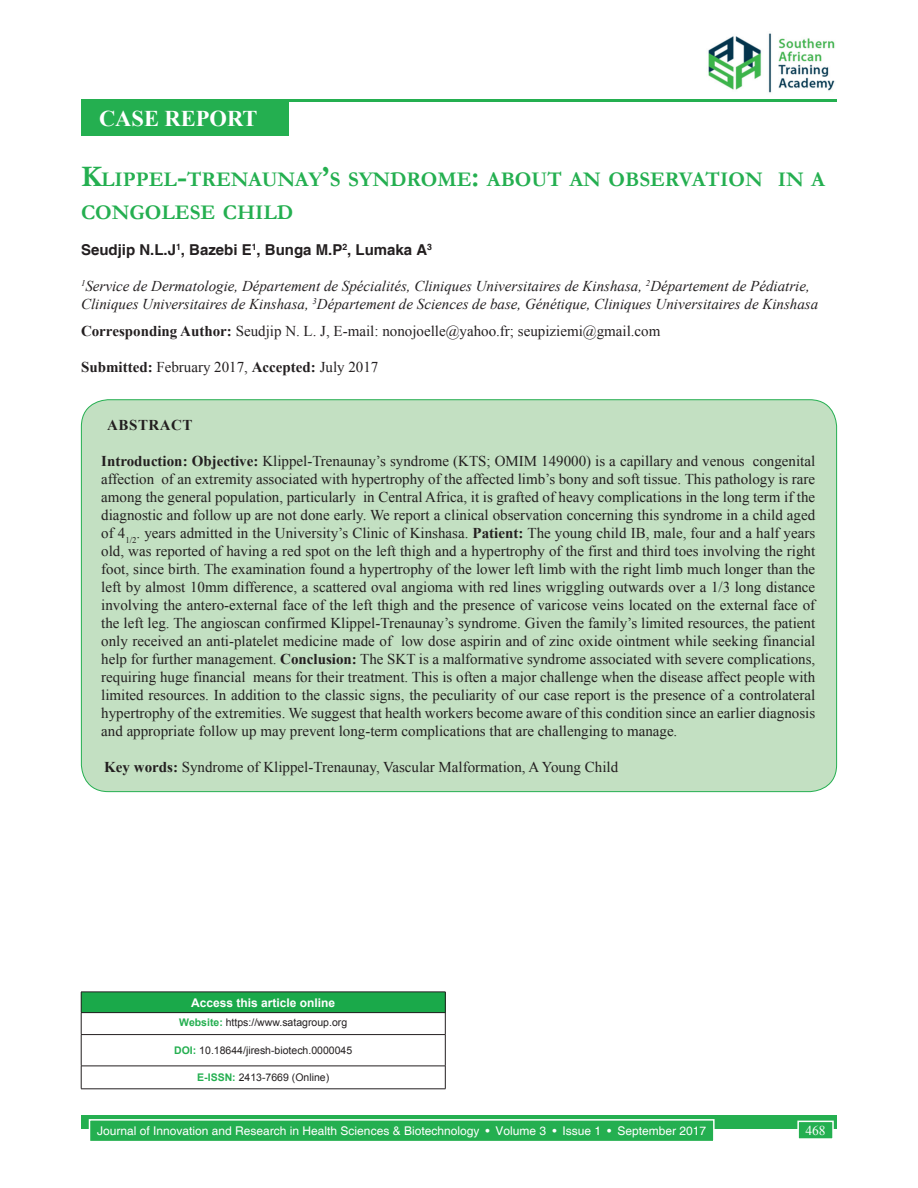
<style>
.page{position:relative;width:918px;height:1188px;background:#fff}
.page>*{position:absolute;margin:0;border:0;box-sizing:border-box;transform-origin:0 0}
.AH{font:700 22.5px "Times New Roman";color:#fff}
.AT{font:700 21px/33px "Garamond";color:#24af50}
.KWD{font:15px/18px "Times New Roman";color:#231f20;text-align:justify}
.AFF{font:italic 15px/18px "Times New Roman";color:#231f20}
.ADD{font:15px "Times New Roman";color:#231f20}
.AU{font:700 15px "Helvetica";color:#231f20}
.HIS{font:15px "Times New Roman";color:#231f20}
.ABSH{font:700 15px "Times New Roman";letter-spacing:.035em;color:#231f20}
.Folio{font:13.5px "Times New Roman";color:#fff}
.t1{font:12px "Helvetica";color:#fff}
.AAO{font:700 12px "Arial";color:#fff}
.WEBSITE{font:10.5px "Arial";color:#231f20}
.s1{font-size:30px}
.s2{font-weight:700}
.s3{font-weight:700;color:#24af50}
</style>
<div class="page">
<div style="left:81px;top:1116px;width:756px;height:13px;background:#24af50"></div>
<div style="left:90px;top:1120px;width:624px;height:22px;background:#24af50"></div>
<div style="left:89px;top:1119px;width:626px;height:23px;border:2px solid #fff"></div>
<div style="left:798px;top:1121px;width:35px;height:18px;background:#24af50"></div>
<div style="left:797px;top:1121px;width:37px;height:19px;border:2px solid #fff"></div>
<div style="left:81px;top:400px;width:756px;height:392px;background:#c3e0c2;border-radius:27px"></div>
<div style="left:81px;top:102px;width:207px;height:33px;background:#24af50"></div>
<div style="left:81px;top:992px;width:364px;height:21px;background:#1aa94a"></div>
<hr style="left:81px;top:992px;width:364px;height:1px;background:#231f20">
<hr style="left:81px;top:1012px;width:364px;height:1px;background:#231f20">
<svg style="left:81px;top:992px;width:1px;height:42px"></svg>
<hr style="left:81px;top:1035px;width:1px;height:31px;background:#231f20">
<hr style="left:81px;top:1066px;width:364px;height:1px;background:#231f20">
<svg style="left:81px;top:1066px;width:1px;height:23px"></svg>
<hr style="left:81px;top:1089px;width:364px;height:1px;background:#231f20">
<hr style="left:445px;top:1035px;width:1px;height:31px;background:#231f20">
<svg style="left:445px;top:1066px;width:1px;height:23px"></svg>
<hr style="left:81px;top:1034px;width:364px;height:1px;background:#231f20">
<svg style="left:445px;top:992px;width:1px;height:42px"></svg>
<hr style="left:81px;top:99px;width:756px;height:3px;background:#24af50">
<img style="left:708px;top:33px;width:127px;height:60px">
<p class="AH" style="left:99px;top:102px;width:160px">CASE REPORT</p>
<p class="AT" style="left:81px;top:163px;width:746px"><span class="s1">K</span>LIPPEL<span class="s1">-</span>TRENAUNAY<span class="s1">’</span>S SYNDROME<span class="s1">:</span> ABOUT AN OBSERVATION IN A<br>CONGOLESE CHILD</p>
<p class="AU" style="left:81px;top:241px;width:353px">Seudjip N.L.J<sup>1</sup>, Bazebi E<sup>1</sup>, Bunga M.P<sup>2</sup>, Lumaka A<sup>3</sup></p>
<p class="AFF" style="left:81px;top:277px;width:739px"><sup>1</sup>Service de Dermatologie, Département de Spécialités, Cliniques Universitaires de Kinshasa, <sup>2</sup>Département de Pédiatrie,<br>Cliniques Universitaires de Kinshasa, <sup>3</sup>Département de Sciences de base, Génétique, Cliniques Universitaires de Kinshasa</p>
<p class="ADD" style="left:81px;top:321px;width:581px"><span class="s2">Corresponding Author:</span> Seudjip N. L. J, E-mail: nonojoelle@yahoo.fr; seupiziemi@gmail.com</p>
<p class="HIS" style="left:81px;top:357px;width:299px"><span class="s2">Submitted:</span> February 2017, <span class="s2">Accepted:</span> July 2017</p>
<p class="ABSH" style="left:107px;top:414px;width:87px">ABSTRACT</p>
<p class="KWD" style="left:101px;top:451px;width:716px"><span class="s2">Introduction: Objective:</span> Klippel-Trenaunay’s syndrome (KTS; OMIM 149000) is a capillary and venous congenital affection of an extremity associated with hypertrophy of the affected limb’s bony and soft tissue. This pathology is rare among the general population, particularly in Central Africa, it is grafted of heavy complications in the long term if the diagnostic and follow up are not done early. We report a clinical observation concerning this syndrome in a child aged of 4<sub>1/2</sub>. years admitted in the University’s Clinic of Kinshasa. <span class="s2">Patient:</span> The young child IB, male, four and a half years old, was reported of having a red spot on the left thigh and a hypertrophy of the first and third toes involving the right foot, since birth. The examination found a hypertrophy of the lower left limb with the right limb much longer than the left by almost 10mm difference, a scattered oval angioma with red lines wriggling outwards over a 1/3 long distance involving the antero-external face of the left thigh and the presence of varicose veins located on the external face of the left leg. The angioscan confirmed Klippel-Trenaunay’s syndrome. Given the family’s limited resources, the patient only received an anti-platelet medicine made of low dose aspirin and of zinc oxide ointment while seeking financial help for further management. <span class="s2">Conclusion:</span> The SKT is a malformative syndrome associated with severe complications, requiring huge financial means for their treatment. This is often a major challenge when the disease affect people with limited resources. In addition to the classic signs, the peculiarity of our case report is the presence of a controlateral hypertrophy of the extremities. We suggest that health workers become aware of this condition since an earlier diagnosis and appropriate follow up may prevent long-term complications that are challenging to manage.</p>
<p class="KWD" style="left:104px;top:757px;width:515px"><span class="s2">Key words:</span> Syndrome of Klippel-Trenaunay, Vascular Malformation, A Young Child</p>
<p class="AAO" style="left:191px;top:994px;width:146px">Access this article online</p>
<p class="WEBSITE" style="left:179px;top:1015px;width:169px"><span class="s3">Website:</span> https://www.satagroup.org</p>
<p class="WEBSITE" style="left:174px;top:1043px;width:180px"><span class="s3">DOI:</span> 10.18644/jiresh-biotech.0000045</p>
<p class="WEBSITE" style="left:197px;top:1070px;width:133px"><span class="s3">E-ISSN:</span> 2413-7669 (Online)</p>
<p class="t1" style="left:97px;top:1124px;width:610px">Journal of Innovation and Research in Health Sciences &amp; Biotechnology • Volume 3 • Issue 1 • September 2017</p>
<p class="Folio" style="left:805px;top:1121px;width:22px">468</p>
</div>
